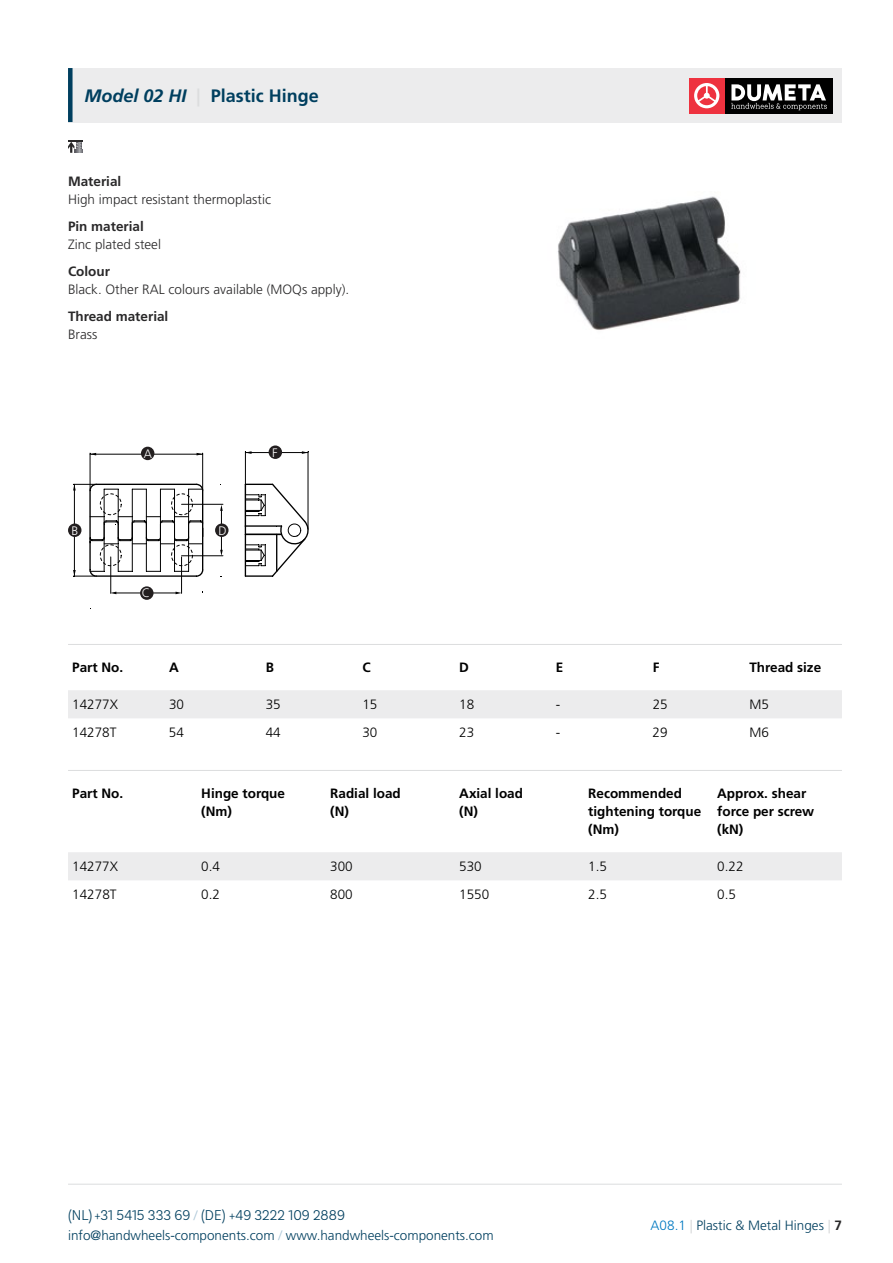
<style>
.page{position:relative;width:893px;height:1263px;background:#fff}
.page>*{position:absolute;margin:0;border:0;box-sizing:border-box;transform-origin:0 0}
.t1{font:700 18px "Frutiger LT Std";color:#003f5f}
.t2{font:300 15px "Basic Sans Narrow";letter-spacing:.005em;color:#003f5f}
.t3{font:700 13.5px/18px "Frutiger LT Std";color:#000}
.t4{font:300 13.5px "Frutiger LT Std";color:#292829}
.t5{font:300 13.5px "Frutiger LT Std";color:#003f5f}
.t6{font:300 13.5px "Frutiger LT Std";color:#000}
.t7{font:700 13.5px "Frutiger LT Std";color:#292829}
.t8{font:300 12.3px "Frutiger LT Std";color:#fff}
.s1{font-style:italic}
.s2{color:#dcddde}
.s3{font-family:"Frutiger LT Std";font-size:13.5px;color:#adc7d8}
.s4{color:#adc7d8}
.s5{color:#0079c1}
.s6{color:#d1d3d4}
.s7{font-weight:700;color:#292829}
</style>
<div class="page">
<div style="left:68px;top:68px;width:774px;height:54px;background:#ececed"></div>
<div style="left:68px;top:68px;width:5px;height:54px;background:#003f5f"></div>
<hr style="left:68px;top:1184px;width:774px;height:1px;background:#dcddde">
<div style="left:724px;top:78px;width:109px;height:35px;background:#000"></div>
<svg style="left:731px;top:84px;width:96px;height:26px"></svg>
<div style="left:689px;top:78px;width:35px;height:35px;background:#ee323f"></div>
<svg style="left:694px;top:83px;width:25px;height:25px"></svg>
<img style="left:558px;top:196px;width:183px;height:134px">
<hr style="left:90px;top:453px;width:1px;height:37px;background:#000">
<hr style="left:202px;top:453px;width:1px;height:37px;background:#000">
<hr style="left:90px;top:454px;width:113px;height:1px;background:#000">
<hr style="left:110px;top:557px;width:1px;height:36px;background:#000">
<hr style="left:181px;top:557px;width:1px;height:36px;background:#000">
<hr style="left:116px;top:593px;width:60px;height:1px;background:#000">
<svg style="left:110px;top:592px;width:6px;height:2px"></svg>
<svg style="left:176px;top:592px;width:6px;height:2px"></svg>
<hr style="left:182px;top:555px;width:41px;height:1px;background:#000">
<hr style="left:182px;top:504px;width:41px;height:1px;background:#000">
<hr style="left:221px;top:508px;width:1px;height:42px;background:#000">
<svg style="left:220px;top:550px;width:3px;height:6px"></svg>
<svg style="left:245px;top:482px;width:64px;height:95px"></svg>
<hr style="left:308px;top:451px;width:1px;height:78px;background:#000">
<hr style="left:245px;top:451px;width:1px;height:74px;background:#000">
<hr style="left:245px;top:452px;width:63px;height:1px;background:#000">
<svg style="left:73px;top:483px;width:131px;height:94px"></svg>
<div style="left:141px;top:447px;width:13px;height:13px;background:#231f20;border-radius:50%"></div>
<div style="left:140px;top:586px;width:14px;height:14px;background:#231f20;border-radius:50%"></div>
<div style="left:68px;top:523px;width:13px;height:14px;background:#231f20;border-radius:50%"></div>
<div style="left:215px;top:523px;width:14px;height:14px;background:#231f20;border-radius:50%"></div>
<div style="left:269px;top:445px;width:13px;height:14px;background:#231f20;border-radius:50%"></div>
<hr style="left:68px;top:644px;width:774px;height:1px;background:#dcddde">
<div style="left:68px;top:690px;width:774px;height:28px;background:#ececed"></div>
<svg style="left:68px;top:140px;width:15px;height:13px"></svg>
<hr style="left:68px;top:770px;width:774px;height:1px;background:#dcddde">
<div style="left:68px;top:852px;width:774px;height:28px;background:#ececed"></div>
<h1 class="t1" style="left:85px;top:85px;width:236px"><span class="s1">Model 02 HI</span> <span class="s2">|</span> Plastic Hinge</h1>
<p class="t7" style="left:68px;top:174px;width:55px">Material</p>
<p class="t4" style="left:68px;top:192px;width:204px">High impact resistant thermoplastic</p>
<p class="t7" style="left:68px;top:219px;width:77px">Pin material</p>
<p class="t4" style="left:68px;top:237px;width:95px">Zinc plated steel</p>
<p class="t7" style="left:68px;top:264px;width:43px">Colour</p>
<p class="t4" style="left:68px;top:282px;width:283px">Black. Other RAL colours available (MOQs apply).</p>
<p class="t7" style="left:68px;top:309px;width:102px">Thread material</p>
<p class="t4" style="left:68px;top:327px;width:31px">Brass</p>
<p class="t8" style="left:144px;top:446px;width:10px">A</p>
<p class="t8" style="left:72px;top:523px;width:8px">B</p>
<p class="t8" style="left:219px;top:523px;width:10px">D</p>
<p class="t8" style="left:142px;top:586px;width:10px">C</p>
<p class="t8" style="left:272px;top:445px;width:7px">F</p>
<p class="t3" style="left:72px;top:659px;width:53px">Part No.</p>
<p class="t3" style="left:169px;top:659px;width:11px">A</p>
<p class="t3" style="left:266px;top:659px;width:10px">B</p>
<p class="t3" style="left:362px;top:659px;width:10px">C</p>
<p class="t3" style="left:459px;top:659px;width:11px">D</p>
<p class="t3" style="left:556px;top:659px;width:9px">E</p>
<p class="t3" style="left:653px;top:659px;width:8px">F</p>
<p class="t3" style="left:749px;top:659px;width:73px">Thread size</p>
<p class="t6" style="left:72px;top:697px;width:47px">14277X</p>
<p class="t6" style="left:169px;top:697px;width:17px">30</p>
<p class="t6" style="left:266px;top:697px;width:17px">35</p>
<p class="t6" style="left:362px;top:697px;width:17px">15</p>
<p class="t6" style="left:459px;top:697px;width:17px">18</p>
<p class="t6" style="left:556px;top:697px;width:6px">-</p>
<p class="t6" style="left:653px;top:697px;width:17px">25</p>
<p class="t6" style="left:749px;top:697px;width:21px">M5</p>
<p class="t6" style="left:72px;top:725px;width:46px">14278T</p>
<p class="t6" style="left:169px;top:725px;width:17px">54</p>
<p class="t6" style="left:266px;top:725px;width:17px">44</p>
<p class="t6" style="left:362px;top:725px;width:17px">30</p>
<p class="t6" style="left:459px;top:725px;width:17px">23</p>
<p class="t6" style="left:556px;top:725px;width:6px">-</p>
<p class="t6" style="left:653px;top:725px;width:17px">29</p>
<p class="t6" style="left:749px;top:725px;width:21px">M6</p>
<p class="t3" style="left:72px;top:785px;width:53px">Part No.</p>
<p class="t3" style="left:201px;top:785px;width:85px">Hinge torque (Nm)</p>
<p class="t3" style="left:330px;top:785px;width:72px">Radial load (N)</p>
<p class="t3" style="left:459px;top:785px;width:65px">Axial load (N)</p>
<p class="t3" style="left:588px;top:785px;width:115px">Recommended tightening torque (Nm)</p>
<p class="t3" style="left:717px;top:785px;width:99px">Approx. shear force per screw (kN)</p>
<p class="t6" style="left:72px;top:859px;width:47px">14277X</p>
<p class="t6" style="left:201px;top:859px;width:20px">0.4</p>
<p class="t6" style="left:330px;top:859px;width:24px">300</p>
<p class="t6" style="left:459px;top:859px;width:24px">530</p>
<p class="t6" style="left:588px;top:859px;width:20px">1.5</p>
<p class="t6" style="left:717px;top:859px;width:28px">0.22</p>
<p class="t6" style="left:72px;top:887px;width:46px">14278T</p>
<p class="t6" style="left:201px;top:887px;width:20px">0.2</p>
<p class="t6" style="left:330px;top:887px;width:24px">800</p>
<p class="t6" style="left:459px;top:887px;width:32px">1550</p>
<p class="t6" style="left:588px;top:887px;width:20px">2.5</p>
<p class="t6" style="left:717px;top:887px;width:20px">0.5</p>
<p class="t2" style="left:68px;top:1207px;width:278px">(NL) +31 5415 333 69 <span class="s3">/</span> (DE) +49 3222 109 2889</p>
<p class="t5" style="left:68px;top:1228px;width:427px">info@handwheels-components.com <span class="s4">/</span> www.handwheels-components.com</p>
<p class="t5" style="left:651px;top:1218px;width:193px"><span class="s5">A08.1</span> <span class="s6">|</span> Plastic &amp; Metal Hinges <span class="s6">|</span> <span class="s7">7</span></p>
</div>
